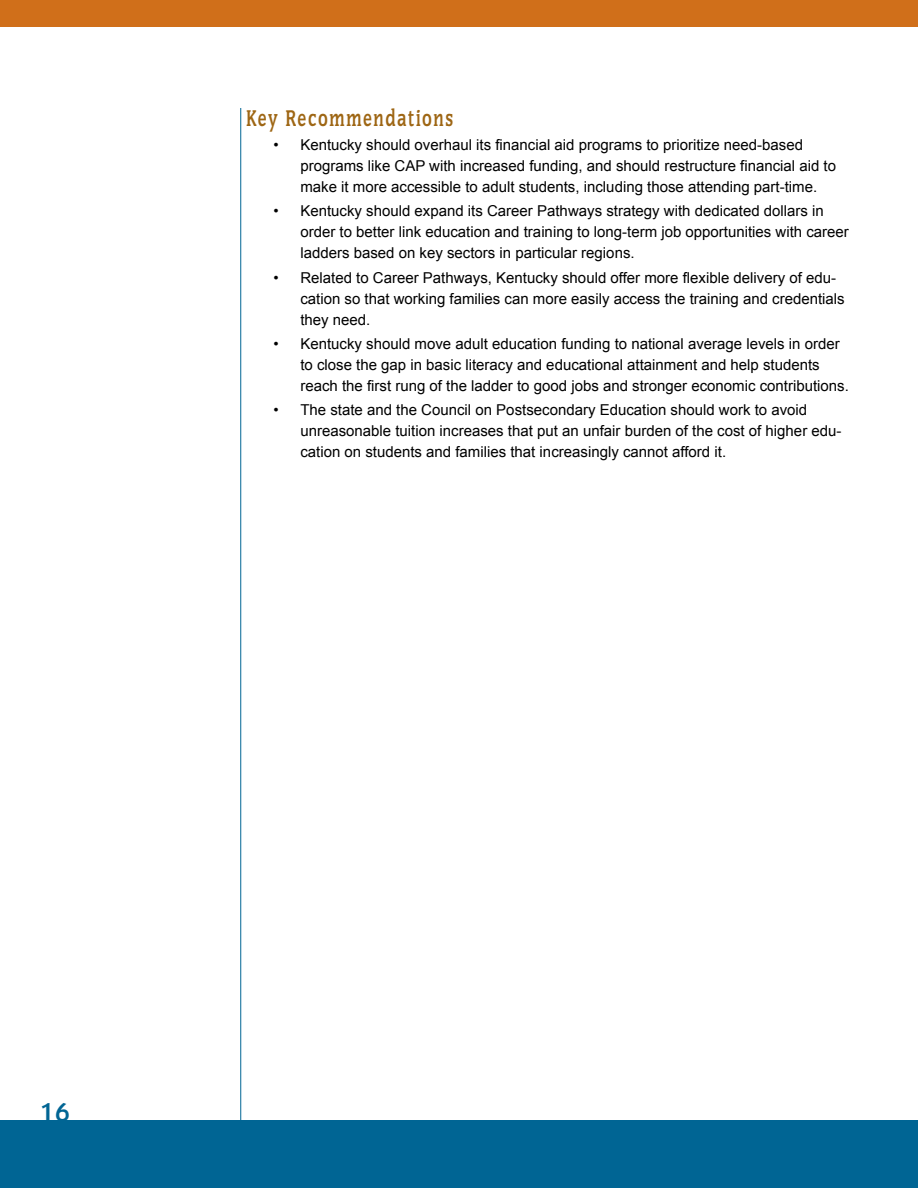
<style>
.page{position:relative;width:918px;height:1188px;background:#fff}
.page>*{position:absolute;margin:0;border:0;box-sizing:border-box;transform-origin:0 0}
.t1{font:700 27px "Senate";color:#006594}
.t2{font:700 24px "Senate Condensed";letter-spacing:.065em;color:#9e6614}
.t3{font:15px/21px "Arial";color:#000}
</style>
<div class="page">
<div style="left:0;top:1120px;width:918px;height:68px;background:#006594"></div>
<div style="left:0;top:0;width:918px;height:27px;background:#d06f1a"></div>
<hr style="left:240px;top:108px;width:1px;height:1021px;background:#006594">
<h2 class="t2" style="left:246px;top:106px;width:208px">Key Recommendations</h2>
<p class="t3" style="left:300px;top:135px;width:537px;text-indent:-27px">• Kentucky should overhaul its financial aid programs to prioritize need-based programs like CAP with increased funding, and should restructure financial aid to make it more accessible to adult students, including those attending part-time.</p>
<p class="t3" style="left:300px;top:201px;width:550px;text-indent:-27px">• Kentucky should expand its Career Pathways strategy with dedicated dollars in order to better link education and training to long-term job opportunities with career ladders based on key sectors in particular regions.</p>
<p class="t3" style="left:300px;top:267px;width:546px;text-indent:-27px">• Related to Career Pathways, Kentucky should offer more flexible delivery of edu - cation so that working families can more easily access the training and credentials they need.</p>
<p class="t3" style="left:300px;top:333px;width:550px;text-indent:-27px">• Kentucky should move adult education funding to national average levels in order to close the gap in basic literacy and educational attainment and help students reach the first rung of the ladder to good jobs and stronger economic contributions.</p>
<p class="t3" style="left:300px;top:399px;width:543px;text-indent:-27px">• The state and the Council on Postsecondary Education should work to avoid unreasonable tuition increases that put an unfair burden of the cost of higher edu - cation on students and families that increasingly cannot afford it.</p>
<h1 class="t1" style="left:40px;top:1098px;width:31px">16</h1>
</div>
